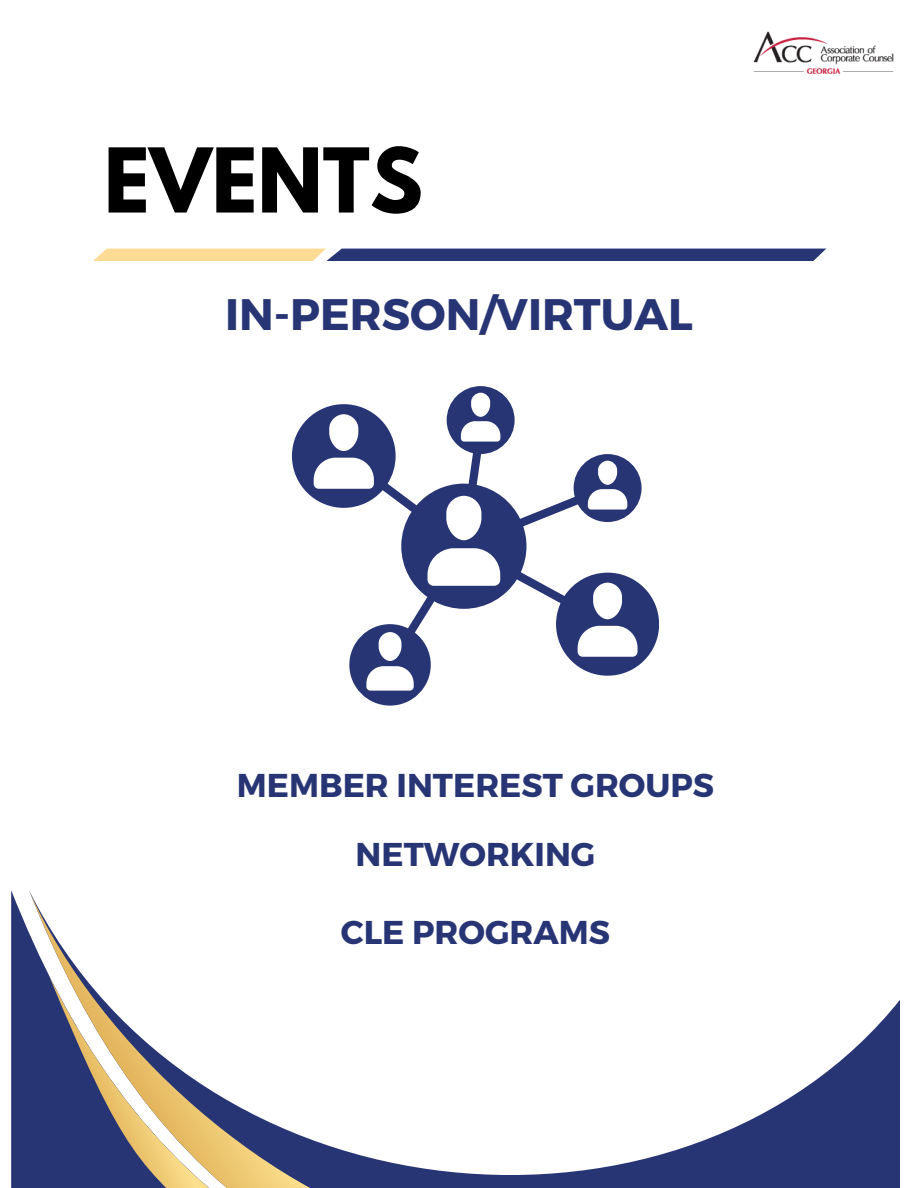
<style>
.page{position:relative;width:918px;height:1188px;background:#fff}
.page>*{position:absolute;margin:0;border:0;box-sizing:border-box;transform-origin:0 0}
.t1{font:700 79.05px "League Spartan";color:#000}
.t2{font:700 44.1px "Montserrat";color:#283575}
.t3{font:700 33px "Montserrat";color:#283575}
</style>
<div class="page">
<svg style="left:435px;top:1000px;width:465px;height:188px"></svg>
<svg style="left:11px;top:890px;width:18px;height:298px;background:#394580"></svg>
<svg style="left:29px;top:891px;width:406px;height:297px"></svg>
<svg style="left:49px;top:976px;width:226px;height:212px"></svg>
<svg style="left:93px;top:249px;width:733px;height:12px;background:#706e83"></svg>
<svg style="left:292px;top:386px;width:367px;height:320px"></svg>
<img style="left:753px;top:31px;width:141px;height:43px">
<p class="t1" style="left:104px;top:141px;width:321px">EVENTS</p>
<h1 class="t2" style="left:225px;top:285px;width:469px">IN-PERSON/VIRTUAL</h1>
<h2 class="t3" style="left:237px;top:764px;width:479px">MEMBER INTEREST GROUPS</h2>
<p class="t3" style="left:356px;top:832px;width:241px">NETWORKING</p>
<p class="t3" style="left:341px;top:911px;width:271px">CLE PROGRAMS</p>
</div>
